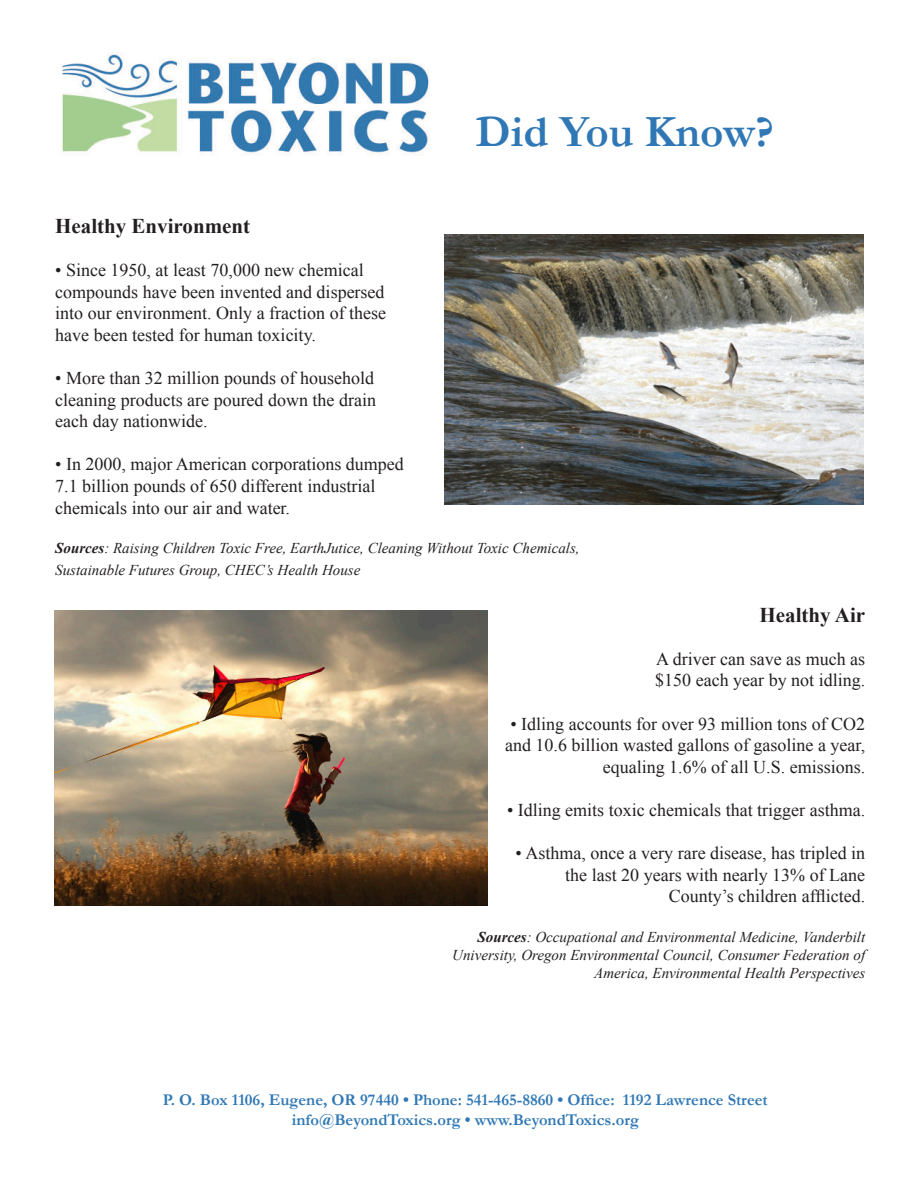
<style>
.page{position:relative;width:918px;height:1188px;background:#fff}
.page>*{position:absolute;margin:0;border:0;box-sizing:border-box;transform-origin:0 0}
.t1{font:700 45px "Garamond";color:#3078b5}
.t2{font:700 21px "Times New Roman";color:#231f20}
.t3{font:18px/21.6px "Times New Roman";color:#231f20}
.t4{font:700 16.5px/19.8px "Garamond";color:#3078b5;text-align:center}
.t5{font:italic 15px/18px "Times New Roman";color:#231f20}
.s1{font-weight:700}
</style>
<div class="page">
<img style="left:61px;top:52px;width:369px;height:104px">
<img style="left:445px;top:234px;width:419px;height:271px">
<img style="left:54px;top:610px;width:434px;height:296px">
<h1 class="t1" style="left:476px;top:101px;width:300px">Did You Know?</h1>
<p class="t2" style="left:55px;top:211px;width:197px">Healthy Environment</p>
<p class="t3" style="left:55px;top:259px;width:332px">• Since 1950, at least 70,000 new chemical compounds have been invented and dispersed into our environment. Only a fraction of these have been tested for human toxicity.</p>
<p class="t3" style="left:55px;top:367px;width:322px;text-align:justify">• More than 32 million pounds of household cleaning products are poured down the drain each day nationwide.</p>
<p class="t3" style="left:55px;top:453px;width:350px">• In 2000, major American corporations dumped<br>7.1 billion pounds of 650 different industrial chemicals into our air and water.</p>
<p class="t5" style="left:55px;top:537px;width:526px;line-height:21.6px"><span class="s1">Sources</span>: Raising Children Toxic Free, EarthJutice, Cleaning Without Toxic Chemicals,<br>Sustainable Futures Group, CHEC’s Health House</p>
<p class="t2" style="left:760px;top:600px;width:107px">Healthy Air</p>
<p class="t3" style="left:655px;top:648px;width:211px">A driver can save as much as $150 each year by not idling.</p>
<p class="t3" style="left:505px;top:713px;width:362px;text-align:right">• Idling accounts for over 93 million tons of CO2 and 10.6 billion wasted gallons of gasoline a year, equaling 1.6% of all U.S. emissions.</p>
<p class="t3" style="left:507px;top:799px;width:360px">• Idling emits toxic chemicals that trigger asthma.</p>
<p class="t3" style="left:516px;top:842px;width:351px;text-align:right">• Asthma, once a very rare disease, has tripled in the last 20 years with nearly 13% of Lane<br>County’s children afflicted.</p>
<p class="t5" style="left:452px;top:928px;width:415px;text-align:right"><span class="s1">Sources</span>: Occupational and Environmental Medicine, Vanderbilt<br>University, Oregon Environmental Council, Consumer Federation of<br>America, Environmental Health Perspectives</p>
<p class="t4" style="left:163px;top:1090px;width:606px">P. O. Box 1106, Eugene, OR 97440 • Phone: 541-465-8860 • Office: 1192 Lawrence Street info@BeyondToxics.org • www.BeyondToxics.org</p>
</div>
